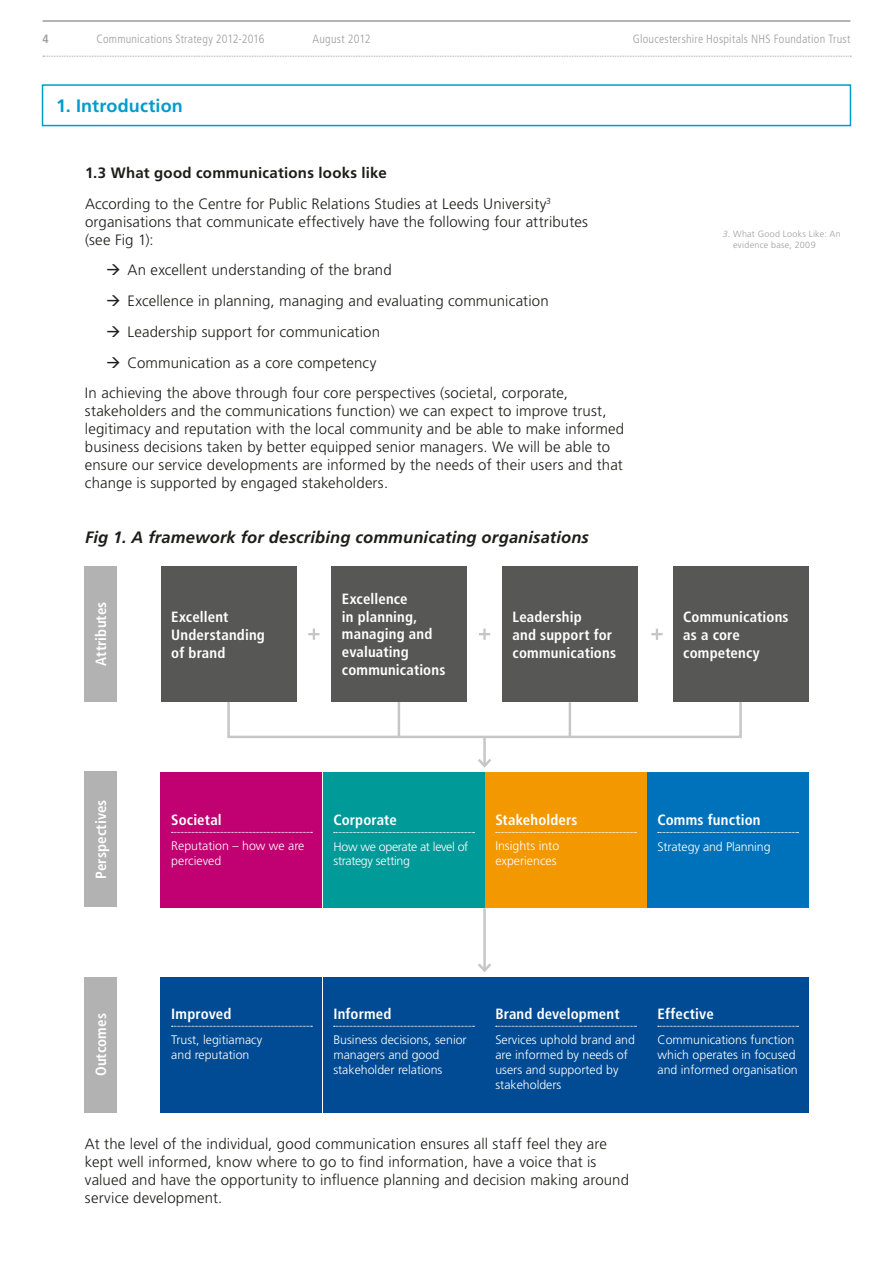
<style>
.page{position:relative;width:893px;height:1263px;background:#fff}
.page>*{position:absolute;margin:0;border:0;box-sizing:border-box;transform-origin:0 0}
.t1{font:700 18px "Frutiger LT Std";letter-spacing:.01em;color:#009dcc}
.t2{font:italic 700 16.5px "Frutiger LT Std";letter-spacing:.01em;color:#1d1d1b}
.t3{font:300 15px/18px "Frutiger LT Std";letter-spacing:.01em;color:#1d1d1b}
.t4{font:700 condensed 14.85px/17.9px "Frutiger LT Std";letter-spacing:.01em;color:#fff}
.t5{font:300 12.3px/14.9px "Frutiger LT Std";color:#fff}
.t6{font:300 12.3px/14.9px "Frutiger LT Std";letter-spacing:-.03em;color:#fff}
.t7{font:300 condensed 12px "Frutiger LT Std";letter-spacing:.02em;color:#9d9d9c}
.t8{font:700 condensed 12px "Frutiger LT Std";color:#9d9d9c}
.t9{font:300 9px/10.8px "Frutiger LT Std";letter-spacing:.03em;color:#9d9d9c}
.s1{font-weight:700}
.s2{font-style:italic}
</style>
<div class="page">
<hr style="left:43px;top:20px;width:807px;height:2px;background:#9d9d9c">
<svg style="left:43px;top:56px;width:808px;height:1px"></svg>
<div style="left:42px;top:84px;width:809px;height:42px;border:2px solid #009dcc"></div>
<div style="left:161px;top:566px;width:135px;height:136px;background:#575756"></div>
<div style="left:331px;top:566px;width:136px;height:136px;background:#575756"></div>
<div style="left:502px;top:566px;width:136px;height:136px;background:#575756"></div>
<div style="left:673px;top:566px;width:135px;height:136px;background:#575756"></div>
<div style="left:161px;top:772px;width:161px;height:135px;background:#c10071"></div>
<svg style="left:172px;top:832px;width:140px;height:1px"></svg>
<div style="left:323px;top:772px;width:161px;height:135px;background:#009a98"></div>
<svg style="left:334px;top:832px;width:140px;height:1px"></svg>
<div style="left:485px;top:772px;width:161px;height:135px;background:#f49800"></div>
<svg style="left:496px;top:832px;width:140px;height:1px"></svg>
<div style="left:647px;top:772px;width:161px;height:135px;background:#0072bb"></div>
<svg style="left:658px;top:832px;width:140px;height:1px"></svg>
<div style="left:161px;top:977px;width:161px;height:135px;background:#004b93"></div>
<svg style="left:172px;top:1026px;width:140px;height:1px"></svg>
<div style="left:323px;top:977px;width:161px;height:135px;background:#004b93"></div>
<svg style="left:334px;top:1026px;width:140px;height:1px"></svg>
<div style="left:485px;top:977px;width:161px;height:135px;background:#004b93"></div>
<svg style="left:496px;top:1026px;width:140px;height:1px"></svg>
<div style="left:647px;top:977px;width:161px;height:135px;background:#004b93"></div>
<svg style="left:658px;top:1026px;width:140px;height:1px"></svg>
<svg style="left:308px;top:628px;width:12px;height:12px"></svg>
<svg style="left:479px;top:628px;width:11px;height:12px"></svg>
<svg style="left:651px;top:628px;width:12px;height:12px"></svg>
<div style="left:227px;top:701px;width:515px;height:37px;border:2px solid #c6c6c6"></div>
<hr style="left:398px;top:702px;width:2px;height:34px;background:#c6c6c6">
<hr style="left:569px;top:702px;width:2px;height:35px;background:#c6c6c6">
<hr style="left:483px;top:737px;width:3px;height:29px;background:#c6c6c6">
<svg style="left:478px;top:756px;width:13px;height:12px"></svg>
<hr style="left:483px;top:908px;width:3px;height:62px;background:#c6c6c6">
<svg style="left:478px;top:961px;width:13px;height:11px"></svg>
<div style="left:85px;top:977px;width:32px;height:135px;background:#b3b2b2"></div>
<div style="left:85px;top:771px;width:32px;height:136px;background:#b3b2b2"></div>
<div style="left:85px;top:566px;width:32px;height:136px;background:#b3b2b2"></div>
<p class="t8" style="left:43px;top:32px;width:8px">4</p>
<p class="t7" style="left:97px;top:32px;width:170px">Communications Strategy 2012-2016</p>
<p class="t7" style="left:313px;top:32px;width:59px">August 2012</p>
<p class="t7" style="left:633px;top:32px;width:219px">Gloucestershire Hospitals NHS Foundation Trust</p>
<p class="t1" style="left:56px;top:95px;width:128px">1. Introduction</p>
<p class="t3" style="left:85px;top:157px;width:467px;line-height:30.8px"><span class="s1">1.3 What good communications looks like<br></span>According to the Centre for Public Relations Studies at Leeds University<sup>3</sup></p>
<p class="t3" style="left:85px;top:213px;width:504px">organisations that communicate effectively have the following four attributes (see Fig 1):</p>
<p class="t3" style="left:128px;top:261px;width:266px">An excellent understanding of the brand</p>
<p class="t3" style="left:128px;top:292px;width:423px">Excellence in planning, managing and evaluating communication</p>
<p class="t3" style="left:128px;top:323px;width:254px">Leadership support for communication</p>
<p class="t3" style="left:128px;top:354px;width:250px">Communication as a core competency</p>
<p class="t3" style="left:85px;top:384px;width:485px">In achieving the above through four core perspectives (societal, corporate,</p>
<p class="t3" style="left:85px;top:402px;width:541px">stakeholders and the communications function) we can expect to improve trust, legitimacy and reputation with the local community and be able to make informed business decisions taken by better equipped senior managers. We will be able to ensure our service developments are informed by the needs of their users and that change is supported by engaged stakeholders.</p>
<p class="t2" style="left:85px;top:528px;width:505px">Fig 1. A framework for describing communicating organisations</p>
<p class="t9" style="left:733px;top:229px;width:109px;text-indent:-10px"><span class="s2">3.</span> What Good Looks Like: An evidence base, 2009</p>
<p class="t4" style="left:92px;top:666px;width:66px;rotate:-90deg">Attributes</p>
<p class="t4" style="left:92px;top:879px;width:81px;rotate:-90deg">Perspectives</p>
<p class="t4" style="left:92px;top:1076px;width:65px;rotate:-90deg">Outcomes</p>
<p class="t4" style="left:171px;top:608px;width:95px">Excellent<br>Understanding of brand</p>
<p class="t4" style="left:342px;top:590px;width:105px">Excellence<br>in planning, managing and evaluating communications</p>
<p class="t4" style="left:513px;top:608px;width:105px">Leadership<br>and support for communications</p>
<p class="t4" style="left:683px;top:608px;width:107px">Communications as a core competency</p>
<p class="t4" style="left:171px;top:811px;width:52px">Societal</p>
<p class="t5" style="left:171px;top:839px;width:135px">Reputation – how we are percieved</p>
<p class="t4" style="left:333px;top:811px;width:65px">Corporate</p>
<p class="t6" style="left:333px;top:839px;width:136px">How we operate at level of strategy setting</p>
<p class="t4" style="left:495px;top:811px;width:84px">Stakeholders</p>
<p class="t5" style="left:495px;top:839px;width:65px">Insights into experiences</p>
<p class="t4" style="left:657px;top:811px;width:105px">Comms function</p>
<p class="t5" style="left:657px;top:839px;width:115px">Strategy and Planning</p>
<p class="t4" style="left:171px;top:1005px;width:62px">Improved</p>
<p class="t5" style="left:171px;top:1033px;width:92px">Trust, legitiamacy and reputation</p>
<p class="t4" style="left:333px;top:1005px;width:60px">Informed</p>
<p class="t5" style="left:333px;top:1033px;width:135px">Business decisions, senior managers and good stakeholder relations</p>
<p class="t4" style="left:495px;top:1005px;width:126px">Brand development</p>
<p class="t5" style="left:495px;top:1033px;width:141px">Services uphold brand and are informed by needs of users and supported by stakeholders</p>
<p class="t4" style="left:657px;top:1005px;width:58px">Effective</p>
<p class="t5" style="left:657px;top:1033px;width:140px">Communications function which operates in focused</p>
<p class="t5" style="left:657px;top:1062px;width:142px">and informed organisation</p>
<p class="t3" style="left:85px;top:1135px;width:546px">At the level of the individual, good communication ensures all staff feel they are kept well informed, know where to go to find information, have a voice that is valued and have the opportunity to influence planning and decision making around service development.</p>
</div>
